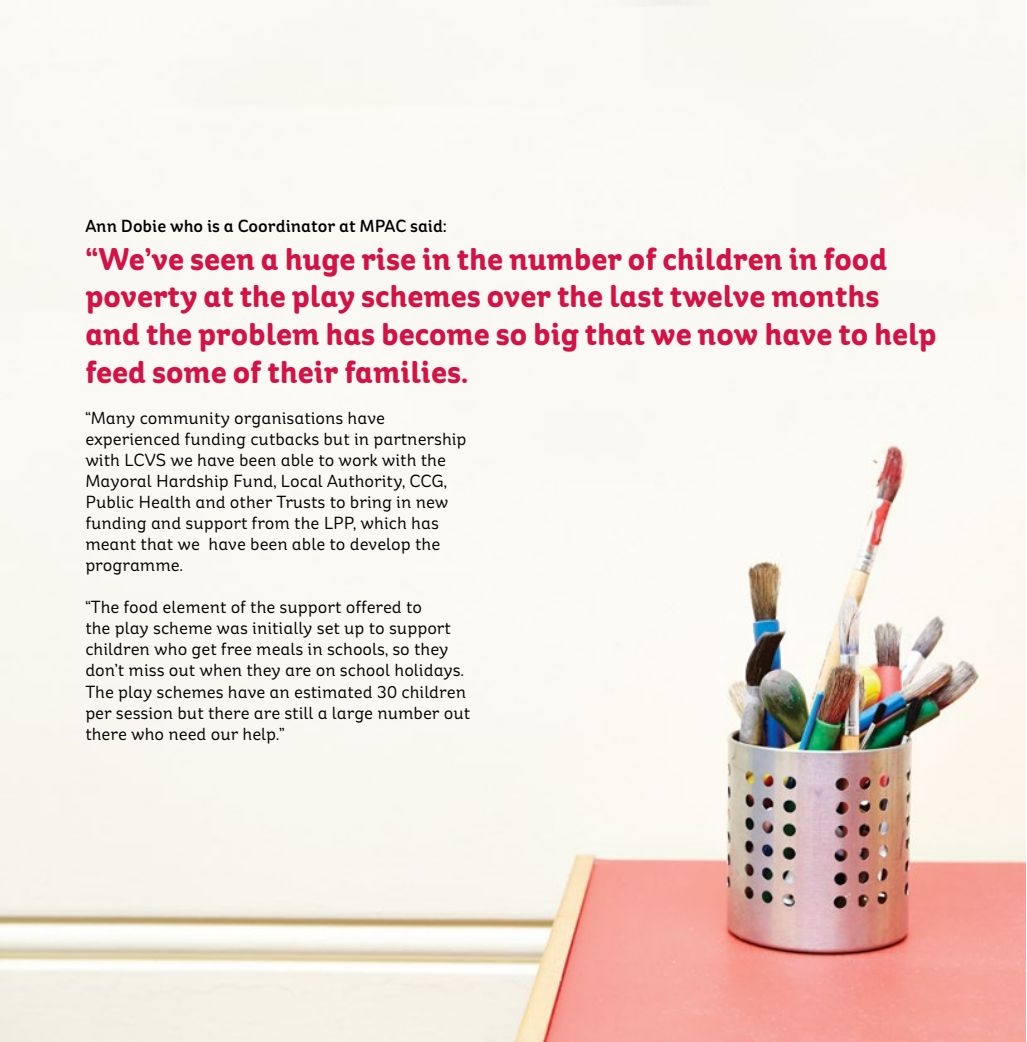
<style>
.page{position:relative;width:1027px;height:1042px;background:#fff}
.page>*{position:absolute;margin:0;border:0;box-sizing:border-box;transform-origin:0 0}
.t1{font:700 31.5px/37.8px "Kelloggs Sans";color:#d31245}
.t2{font:17.5px/21px "Kelloggs Sans";color:#000}
.t3{font:500 17.5px "Kelloggs Sans";color:#000}
</style>
<div class="page">
<img style="left:0;top:0;width:1026px;height:1042px">
<p class="t3" style="left:85px;top:215px;width:363px">Ann Dobie who is a Coordinator at MPAC said:</p>
<h1 class="t1" style="left:85px;top:241px;width:853px">“We’ve seen a huge rise in the number of children in food poverty at the play schemes over the last twelve months and the problem has become so big that we now have to help feed some of their families.</h1>
<p class="t2" style="left:85px;top:408px;width:383px">“Many community organisations have experienced funding cutbacks but in partnership with LCVS we have been able to work with the Mayoral Hardship Fund, Local Authority, CCG, Public Health and other Trusts to bring in new funding and support from the LPP, which has meant that we have been able to develop the programme.</p>
<p class="t2" style="left:85px;top:597px;width:386px">“The food element of the support offered to<br>the play scheme was initially set up to support children who get free meals in schools, so they don’t miss out when they are on school holidays.<br>The play schemes have an estimated 30 children per session but there are still a large number out there who need our help.”</p>
</div>
